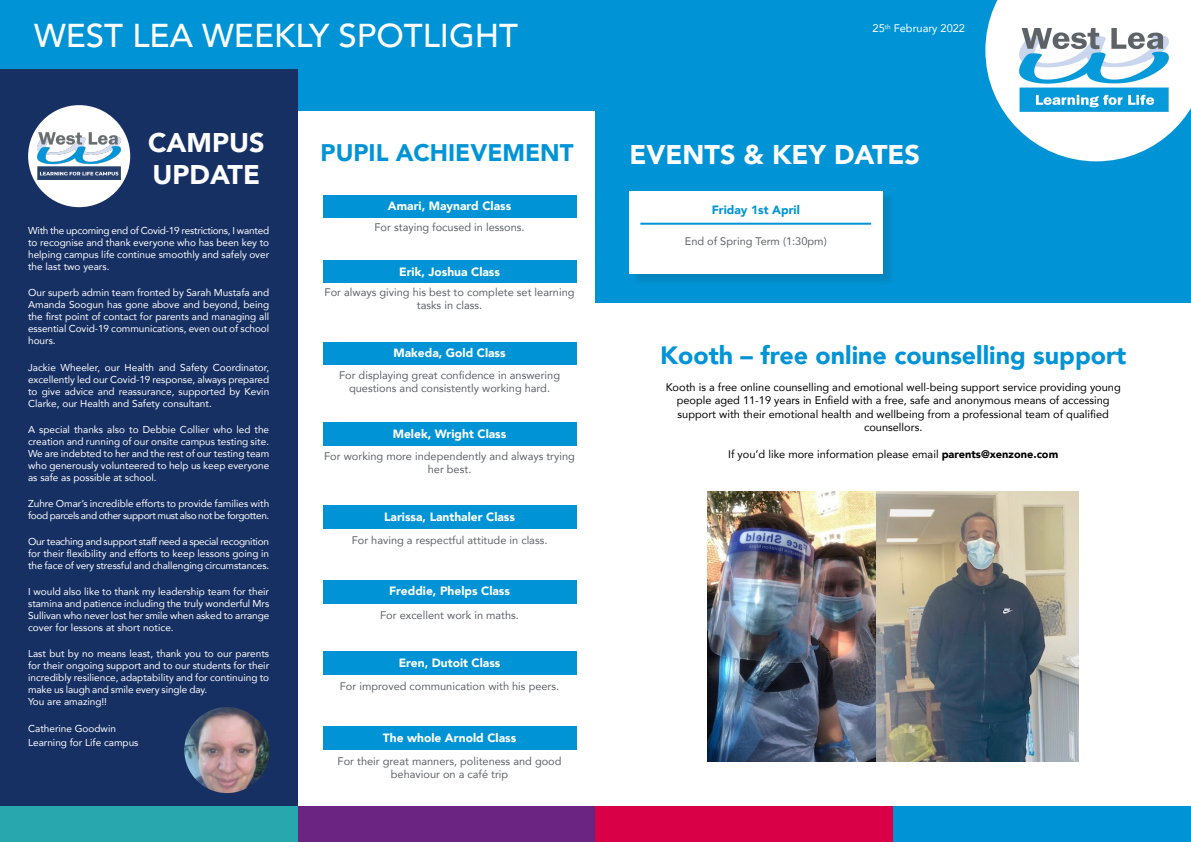
<style>
.page{position:relative;width:1191px;height:842px;background:#fff}
.page>*{position:absolute;margin:0;border:0;box-sizing:border-box;transform-origin:0 0}
.t1{font:500 33px "Avenir";color:#fff}
.t2{font:900 27px/32.4px "Avenir";color:#fff}
.t3{font:900 25px "Avenir";color:#0094d6}
.t4{font:900 24px "Avenir";color:#0094d6}
.t5{font:900 12px "Avenir";color:#fff}
.t6{font:900 12px "Avenir";color:#0094d6}
.t7{font:11px/13.2px "Avenir";color:#5e6367;text-align:center}
.t8{font:11px/13.2px "Avenir";color:#000;text-align:center}
.t9{font:11px "Avenir";color:#fff}
.t10{font:10px/12px "Avenir";color:#fff;text-align:justify}
.t11{font:10px/12px "Avenir";letter-spacing:-.02em;color:#fff}
.s1{font-weight:900}
</style>
<div class="page">
<div style="left:0;top:0;width:298px;height:816px;background:#173063"></div>
<div style="left:595px;top:52px;width:596px;height:250px;background:#0094d6"></div>
<div style="left:0;top:806px;width:298px;height:36px;background:#28a7ae"></div>
<div style="left:298px;top:806px;width:297px;height:36px;background:#6b2482"></div>
<div style="left:893px;top:806px;width:298px;height:36px;background:#0094d6"></div>
<div style="left:595px;top:806px;width:298px;height:36px;background:#d90047"></div>
<div style="left:0;top:0;width:1191px;height:68px;background:#0094d6"></div>
<svg style="left:985px;top:0;width:206px;height:162px"></svg>
<img style="left:1019px;top:28px;width:149px;height:83px">
<div style="left:631px;top:192px;width:264px;height:94px;background:#231f20;opacity:.13"></div>
<div style="left:629px;top:191px;width:254px;height:83px;background:#fff"></div>
<hr style="left:640px;top:223px;width:231px;height:2px;background:#0094d6">
<img style="left:184px;top:707px;width:86px;height:86px">
<div style="left:323px;top:195px;width:253px;height:23px;background:#0094d6"></div>
<div style="left:323px;top:260px;width:253px;height:23px;background:#0094d6"></div>
<div style="left:323px;top:342px;width:253px;height:23px;background:#0094d6"></div>
<div style="left:323px;top:422px;width:253px;height:24px;background:#0094d6"></div>
<div style="left:323px;top:505px;width:253px;height:24px;background:#0094d6"></div>
<div style="left:323px;top:580px;width:253px;height:24px;background:#0094d6"></div>
<div style="left:28px;top:105px;width:102px;height:102px;background:#fff;border-radius:50%"></div>
<div style="left:323px;top:651px;width:253px;height:24px;background:#0094d6"></div>
<div style="left:323px;top:726px;width:253px;height:24px;background:#0094d6"></div>
<img style="left:707px;top:491px;width:372px;height:270px">
<img style="left:38px;top:133px;width:82px;height:47px">
<div style="left:298px;top:66px;width:298px;height:45px;background:#0094d6"></div>
<h1 class="t1" style="left:34px;top:14px;width:486px">WEST LEA WEEKLY SPOTLIGHT</h1>
<p class="t9" style="left:872px;top:21px;width:94px">25<sup>th</sup> February 2022</p>
<h2 class="t2" style="left:148px;top:127px;width:118px">CAMPUS<br>UPDATE</h2>
<p class="t10" style="left:28px;top:225px;width:243px">With the upcoming end of Covid-19 restrictions, I wanted to recognise and thank everyone who has been key to helping campus life continue smoothly and safely over the last two years.</p>
<p class="t10" style="left:28px;top:287px;width:243px">Our superb admin team fronted by Sarah Mustafa and Amanda Soogun has gone above and beyond, being the first point of contact for parents and managing all essential Covid-19 communications, even out of school hours.</p>
<p class="t10" style="left:28px;top:361px;width:243px">Jackie Wheeler, our Health and Safety Coordinator, excellently led our Covid-19 response, always prepared to give advice and reassurance, supported by Kevin Clarke, our Health and Safety consultant.</p>
<p class="t10" style="left:28px;top:423px;width:243px">A special thanks also to Debbie Collier who led the creation and running of our onsite campus testing site.<br>We are indebted to her and the rest of our testing team who generously volunteered to help us keep everyone as safe as possible at school.</p>
<p class="t11" style="left:28px;top:498px;width:243px">Zuhre Omar’s incredible efforts to provide families with food parcels and other support must also not be forgotten.</p>
<p class="t10" style="left:28px;top:536px;width:243px">Our teaching and support staff need a special recognition for their flexibility and efforts to keep lessons going in the face of very stressful and challenging circumstances.</p>
<p class="t10" style="left:28px;top:586px;width:243px">I would also like to thank my leadership team for their stamina and patience including the truly wonderful Mrs Sullivan who never lost her smile when asked to arrange cover for lessons at short notice.</p>
<p class="t10" style="left:28px;top:648px;width:243px;text-align:left">Last but by no means least, thank you to our parents for their ongoing support and to our students for their incredibly resilience, adaptability and for continuing to make us laugh and smile every single day.<br>You are amazing!!</p>
<p class="t10" style="left:28px;top:721px;width:112px;line-height:14.2px">Catherine Goodwin<br>Learning for Life campus</p>
<h3 class="t4" style="left:320px;top:137px;width:254px">PUPIL ACHIEVEMENT</h3>
<h2 class="t2" style="left:629px;top:139px;width:292px">EVENTS &amp; KEY DATES</h2>
<p class="t5" style="left:388px;top:198px;width:125px">Amari, Maynard Class</p>
<p class="t7" style="left:374px;top:221px;width:152px">For staying focused in lessons.</p>
<p class="t5" style="left:399px;top:264px;width:102px">Erik, Joshua Class</p>
<p class="t7" style="left:324px;top:286px;width:251px">For always giving his best to complete set learning tasks in class.</p>
<p class="t5" style="left:393px;top:345px;width:114px">Makeda, Gold Class</p>
<p class="t7" style="left:339px;top:368px;width:222px">For displaying great confidence in answering questions and consistently working hard.</p>
<p class="t5" style="left:393px;top:426px;width:115px">Melek, Wright Class</p>
<p class="t7" style="left:324px;top:449px;width:252px">For working more independently and always trying her best.</p>
<p class="t5" style="left:384px;top:509px;width:132px">Larissa, Lanthaler Class</p>
<p class="t7" style="left:352px;top:533px;width:197px">For having a respectful attitude in class.</p>
<p class="t5" style="left:389px;top:583px;width:122px">Freddie, Phelps Class</p>
<p class="t7" style="left:380px;top:609px;width:140px">For excellent work in maths.</p>
<p class="t5" style="left:399px;top:655px;width:103px">Eren, Dutoit Class</p>
<p class="t7" style="left:340px;top:680px;width:221px">For improved communication with his peers.</p>
<p class="t5" style="left:383px;top:729px;width:135px">The whole Arnold Class</p>
<p class="t7" style="left:337px;top:755px;width:225px">For their great manners, politeness and good behaviour on a café trip</p>
<p class="t6" style="left:711px;top:202px;width:90px">Friday 1st April</p>
<p class="t7" style="left:685px;top:234px;width:143px">End of Spring Term (1:30pm)</p>
<h3 class="t3" style="left:660px;top:339px;width:468px">Kooth – free online counselling support</h3>
<p class="t8" style="left:665px;top:381px;width:456px">Kooth is a free online counselling and emotional well-being support service providing young people aged 11-19 years in Enfield with a free, safe and anonymous means of accessing support with their emotional health and wellbeing from a professional team of qualified counsellors.</p>
<p class="t8" style="left:728px;top:448px;width:331px">If you’d like more information please email <span class="s1">parents@xenzone.com</span></p>
</div>
